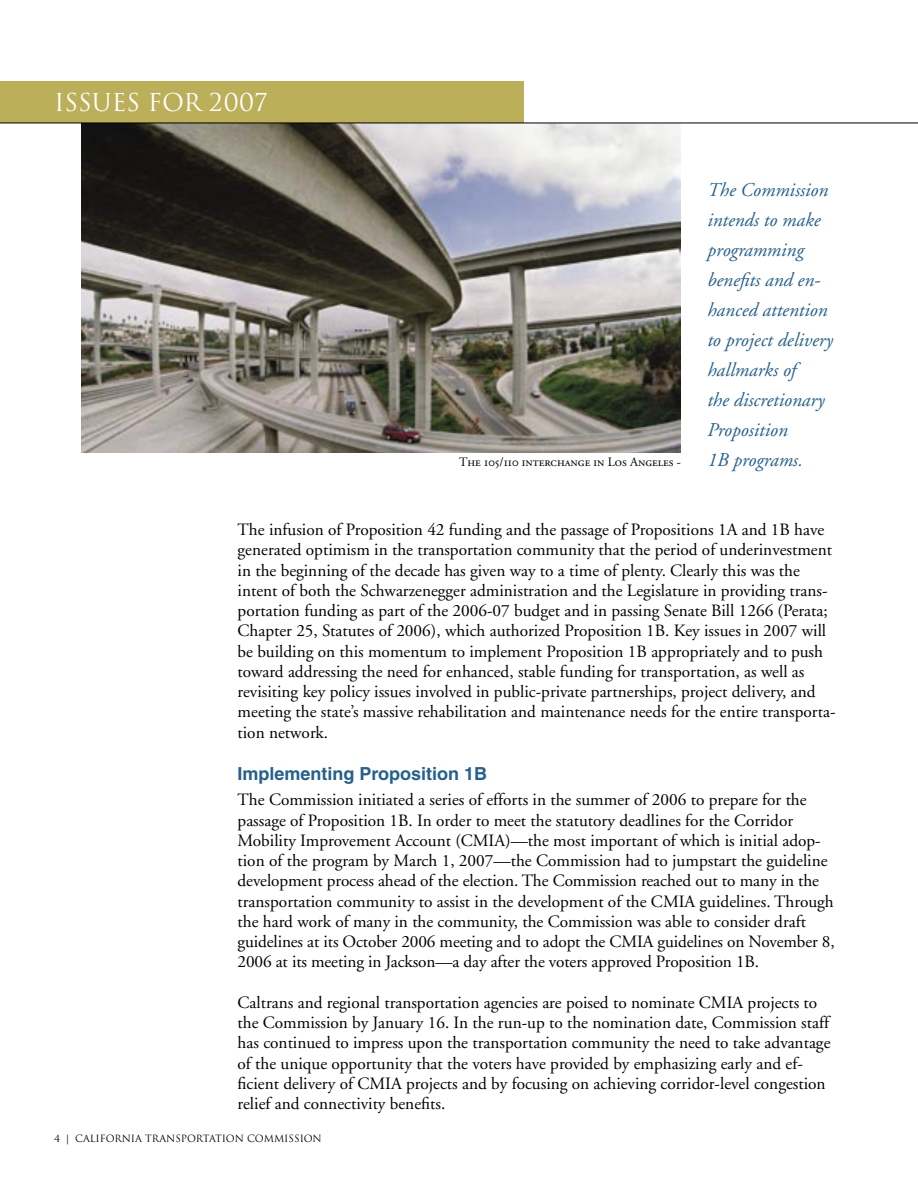
<style>
.page{position:relative;width:918px;height:1188px;background:#fff}
.page>*{position:absolute;margin:0;border:0;box-sizing:border-box;transform-origin:0 0}
.t1{font:24px "Trajan";color:#fff}
.Sub_Head{font:italic 19.5px/30px "Adobe Garamond";color:#26608b}
.Sub_Head-2{font:700 18px "Helvetica";color:#26608b}
.body_copy{font:17.25px/20.2px "Adobe Garamond";color:#000}
.Sub_Head-3{font:12.75px "Adobe Garamond Regular SC";color:#000}
.t2{font:9.75px "Trajan";color:#000}
.s1{font-family:"Adobe Garamond"}
</style>
<div class="page">
<div style="left:0;top:81px;width:524px;height:42px;background:#bbaf59"></div>
<img style="left:81px;top:124px;width:599px;height:328px">
<hr style="left:0;top:123px;width:918px;height:1px;background:#000">
<p class="t1" style="left:54px;top:88px;width:215px">ISSUES FOR 2007</p>
<p class="Sub_Head" style="left:707px;top:176px;width:127px">The Commission intends to make programming benefits and en&shy;hanced attention to project delivery hallmarks of<br>the discretionary<br>Proposition</p>
<p class="Sub_Head-3" style="left:459px;top:456px;width:223px">The 105/110 interchange in Los Angeles -</p>
<p class="Sub_Head" style="left:707px;top:446px;width:97px">1B programs.</p>
<p class="body_copy" style="left:238px;top:520px;width:599px">The infusion of Proposition 42 funding and the passage of Propositions 1A and 1B have generated optimism in the transportation community that the period of underinvestment in the beginning of the decade has given way to a time of plenty. Clearly this was the intent of both the Schwarzenegger administration and the Legislature in providing trans&shy;portation funding as part of the 2006-07 budget and in passing Senate Bill 1266 (Perata; Chapter 25, Statutes of 2006), which authorized Proposition 1B. Key issues in 2007 will be building on this momentum to implement Proposition 1B appropriately and to push toward addressing the need for enhanced, stable funding for transportation, as well as revisiting key policy issues involved in public-private partnerships, project delivery, and meeting the state’s massive rehabilitation and maintenance needs for the entire transporta&shy;tion network.</p>
<p class="Sub_Head-2" style="left:238px;top:762px;width:251px">Implementing Proposition 1B</p>
<p class="body_copy" style="left:238px;top:790px;width:599px">The Commission initiated a series of efforts in the summer of 2006 to prepare for the passage of Proposition 1B. In order to meet the statutory deadlines for the Corridor Mobility Improvement Account (CMIA)—the most important of which is initial adop&shy;tion of the program by March 1, 2007—the Commission had to jumpstart the guideline development process ahead of the election. The Commission reached out to many in the transportation community to assist in the development of the CMIA guidelines. Through the hard work of many in the community, the Commission was able to consider draft guidelines at its October 2006 meeting and to adopt the CMIA guidelines on November 8, 2006 at its meeting in Jackson—a day after the voters approved Proposition 1B.</p>
<p class="body_copy" style="left:238px;top:993px;width:594px">Caltrans and regional transportation agencies are poised to nominate CMIA projects to the Commission by January 16. In the run-up to the nomination date, Commission staff has continued to impress upon the transportation community the need to take advantage of the unique opportunity that the voters have provided by emphasizing early and ef&shy;ficient delivery of CMIA projects and by focusing on achieving corridor-level congestion relief and connectivity benefits.</p>
<p class="t2" style="left:54px;top:1132px;width:269px">4 <span class="s1">|</span> CALIFORNIA TRANSPORTATION COMMISSION</p>
</div>
